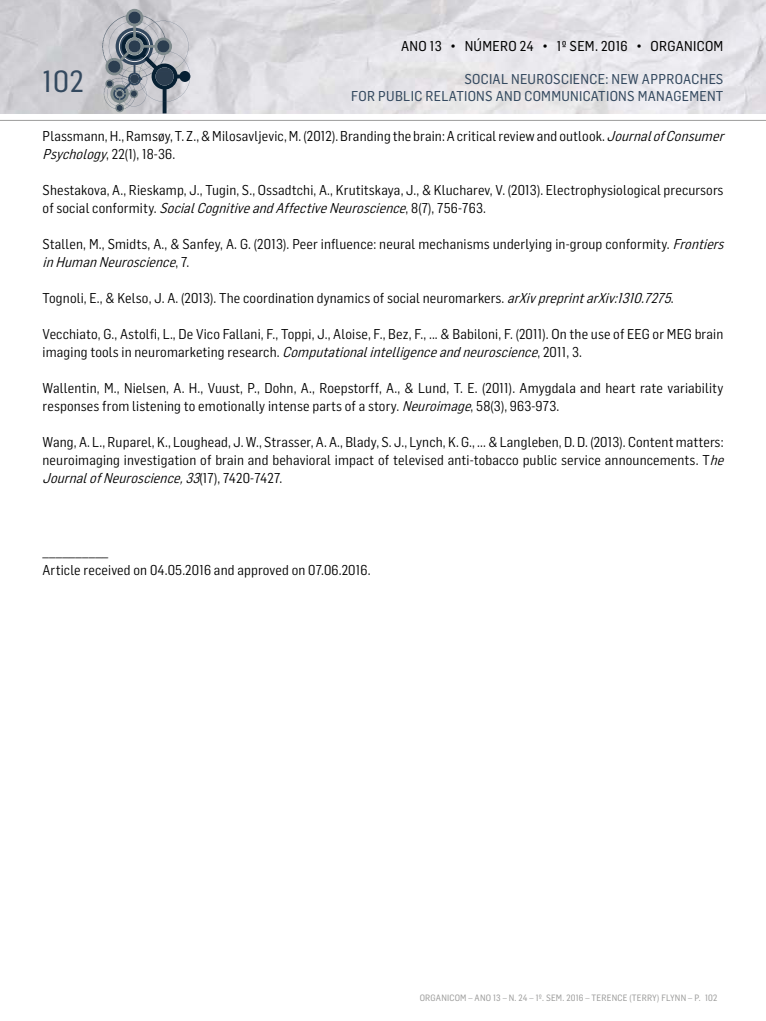
<style>
.page{position:relative;width:766px;height:1021px;background:#fff}
.page>*{position:absolute;margin:0;border:0;box-sizing:border-box;transform-origin:0 0}
.t1{font:30px "Flama Semicondensed Basic";color:#34495f}
.t2{font:14px/18px "Flama Semicondensed";letter-spacing:.01em;color:#000}
.t3{font:14px/16.8px "Flama Semicondensed Basic";letter-spacing:.02em;color:#34495f;text-align:right}
.t4{font:14px "Flama Semicondensed Basic";letter-spacing:.02em;color:#000}
.t5{font:9px "Flama Semicondensed Basic";letter-spacing:.02em;color:#9d9d9c}
.s1{font-style:italic}
</style>
<div class="page">
<img style="left:0;top:0;width:765px;height:113px">
<hr style="left:0;top:120px;width:765px;height:1px;background:#9d9d9c">
<svg style="left:102px;top:9px;width:88px;height:104px;background:#989ea6"></svg>
<p class="t4" style="left:401px;top:37px;width:324px">ANO 13 • NÚMERO 24 • 1º SEM. 2016 • ORGANICOM</p>
<p class="t3" style="left:351px;top:70px;width:373px">SOCIAL NEUROSCIENCE: NEW APPROACHES<br>FOR PUBLIC RELATIONS AND COMMUNICATIONS MANAGEMENT</p>
<h1 class="t1" style="left:43px;top:62px;width:43px">102</h1>
<p class="t2" style="left:43px;top:126px;width:686px">Plassmann, H., Ramsøy, T. Z., &amp; Milosavljevic, M. (2012). Branding the brain: A critical review and outlook. <span class="s1">JournalofConsumer<br>Psychology</span>, 2 2 ( 1 ) , 1 8 - 3 6 .</p>
<p class="t2" style="left:43px;top:180px;width:682px">Shestakova, A., Rieskamp, J., Tugin, S., Ossadtchi, A., Krutitskaya, J., &amp; Klucharev, V. (2013). Electrophysiological precursors o f s o c i a l c o n f o r m i t y . <span class="s1">SocialCognitiveandAffectiveNeuroscience</span>, 8 ( 7 ) , 7 5 6 - 7 6 3 .</p>
<p class="t2" style="left:43px;top:234px;width:686px">Stallen, M., Smidts, A., &amp; Sanfey, A. G. (2013). Peer influence: neural mechanisms underlying in-group conformity. <span class="s1">Frontiers inHumanNeuroscience</span>, 7 .</p>
<p class="t2" style="left:43px;top:288px;width:634px">Tognoli, E., &amp; Kelso, J. A. (2013). The coordination dynamics of social neuromarkers. <span class="s1">arXivpreprintarXiv:1310.7275</span>.</p>
<p class="t2" style="left:43px;top:324px;width:682px">Vecchiato, G., Astolfi, L., De Vico Fallani, F., Toppi, J., Aloise, F., Bez, F., ... &amp; Babiloni, F. (2011). On the use of EEG or MEG brain i m a g i n g t o o ls i n n e u r o m a r k e t i n g r e s e a r c h . <span class="s1">Computationalintelligenceandneuroscience</span>, 2 0 1 1 , 3 .</p>
<p class="t2" style="left:43px;top:378px;width:682px">Wallentin, M., Nielsen, A. H., Vuust, P., Dohn, A., Roepstorff, A., &amp; Lund, T. E. (2011). Amygdala and heart rate variability responses from listening to emotionally intense parts of a story. <span class="s1">Neuroimage</span>, 58(3), 963-973.</p>
<p class="t2" style="left:43px;top:432px;width:686px">Wang, A. L., Ruparel, K., Loughead, J. W., Strasser, A. A., Blady, S. J., Lynch, K. G., ... &amp; Langleben, D. D. (2013). Content matters: neuroimaging investigation of brain and behavioral impact of televised anti-tobacco public service announcements. T<span class="s1">he<br>JournalofNeuroscience,33</span>( 1 7 ) , 7 4 2 0 - 7 4 2 7 .</p>
<p class="t2" style="left:43px;top:542px;width:329px">__________<br>Article received on 04.05.2016 and approved on 07.06.2016.</p>
<p class="t5" style="left:419px;top:992px;width:299px">ORGANICOM – ANO 13 – N. 24 – 1º. SEM. 2016 – TERENCE (TERRY) FLYNN – P. 102</p>
</div>
